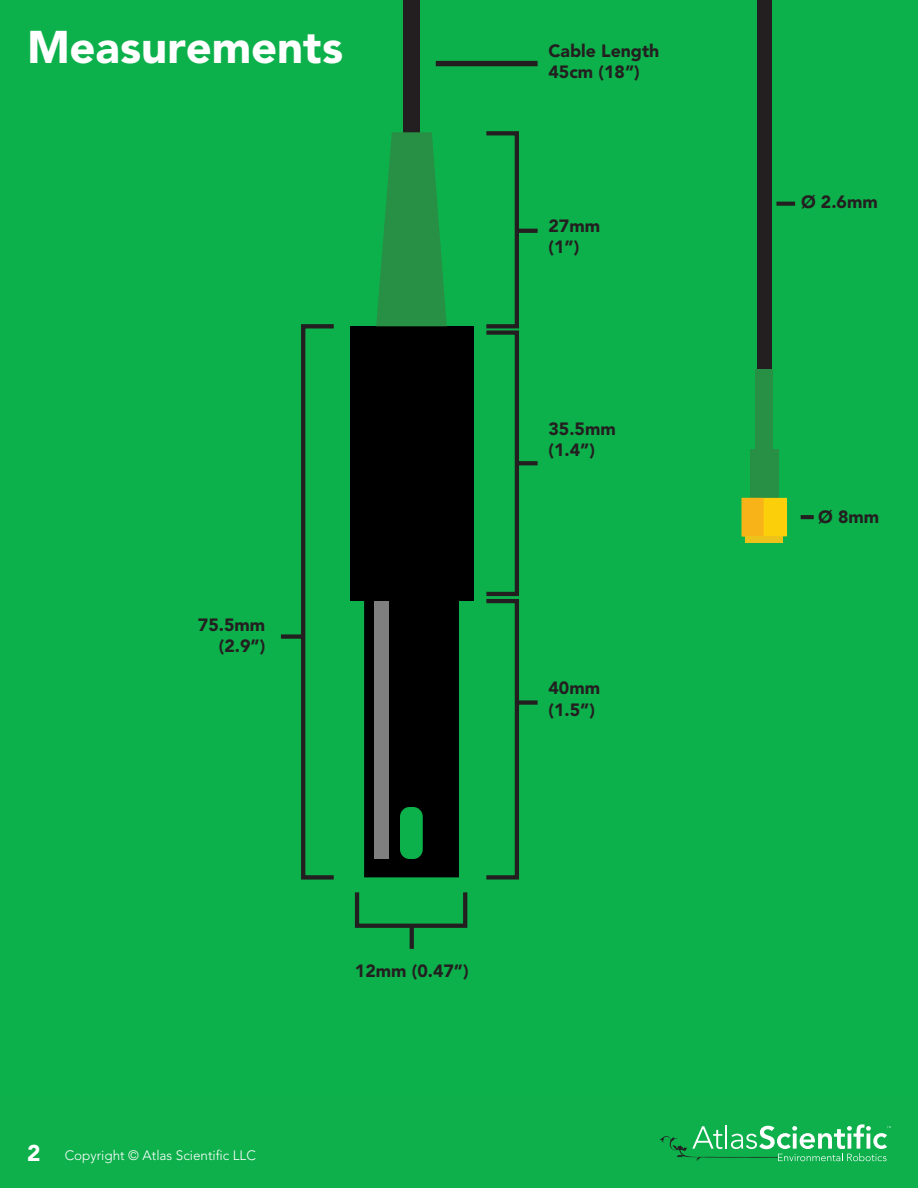
<style>
.page{position:relative;width:918px;height:1188px;background:#0db04b}
.page>*{position:absolute;margin:0;border:0;box-sizing:border-box;transform-origin:0 0}
.t1{font:900 45.45px "Avenir";color:#fff}
.t2{font:900 17.7px/21.1px "Avenir";color:#231f20}
.t3{font:300 13.5px "Avenir";color:#fff}
.s1{font-weight:900;font-size:22.65px}
</style>
<div class="page">
<div style="left:436px;top:61px;width:102px;height:5px;background:#231f20"></div>
<div style="left:281px;top:634px;width:23px;height:5px;background:#231f20"></div>
<div style="left:301px;top:324px;width:35px;height:556px;border:4px solid #231f20"></div>
<div style="left:517px;top:700px;width:21px;height:5px;background:#231f20"></div>
<div style="left:484px;top:330px;width:35px;height:266px;border:4px solid #231f20"></div>
<svg style="left:517px;top:461px;width:21px;height:4px"></svg>
<div style="left:484px;top:131px;width:35px;height:197px;border:4px solid #231f20"></div>
<svg style="left:517px;top:229px;width:21px;height:4px"></svg>
<div style="left:484px;top:599px;width:35px;height:281px;border:4px solid #231f20"></div>
<div style="left:355px;top:890px;width:112px;height:38px;border:4px solid #231f20"></div>
<svg style="left:410px;top:926px;width:4px;height:23px"></svg>
<div style="left:757px;top:0;width:14px;height:381px;background:#231f20"></div>
<svg style="left:776px;top:202px;width:19px;height:4px"></svg>
<hr style="left:801px;top:515px;width:13px;height:4px;background:#231f20">
<div style="left:403px;top:0;width:17px;height:164px;background:#231f20"></div>
<div style="left:755px;top:370px;width:18px;height:86px;background:#289045"></div>
<div style="left:750px;top:449px;width:28px;height:50px;background:#289045"></div>
<div style="left:742px;top:498px;width:45px;height:38px;background:#fbd00a"></div>
<div style="left:742px;top:498px;width:22px;height:38px;background:#f8b318"></div>
<div style="left:745px;top:536px;width:38px;height:7px;background:#ecc21b"></div>
<div style="left:350px;top:326px;width:124px;height:275px;background:#000"></div>
<svg style="left:376px;top:132px;width:71px;height:194px"></svg>
<svg style="left:364px;top:601px;width:95px;height:276px;background:#020a05"></svg>
<div style="left:375px;top:601px;width:14px;height:258px;background:#7f7f7f"></div>
<svg style="left:660px;top:1124px;width:231px;height:37px"></svg>
<p class="t1" style="left:27px;top:20px;width:318px">Measurements</p>
<p class="t2" style="left:198px;top:614px;width:69px;text-align:right">75.5mm (2.9”)</p>
<p class="t2" style="left:548px;top:40px;width:112px">Cable Length<br>45cm (18”)</p>
<p class="t2" style="left:548px;top:215px;width:53px">27mm (1”)</p>
<p class="t2" style="left:548px;top:418px;width:69px">35.5mm (1.4”)</p>
<p class="t2" style="left:548px;top:678px;width:53px">40mm (1.5”)</p>
<p class="t3" style="left:27px;top:1148px;width:230px"><span class="s1">2</span> Copyright © Atlas Scientific LLC</p>
<p class="t2" style="left:355px;top:960px;width:115px">12mm (0.47”)</p>
<p class="t2" style="left:801px;top:192px;width:78px">Ø 2.6mm</p>
<p class="t2" style="left:818px;top:506px;width:63px">Ø 8mm</p>
</div>
